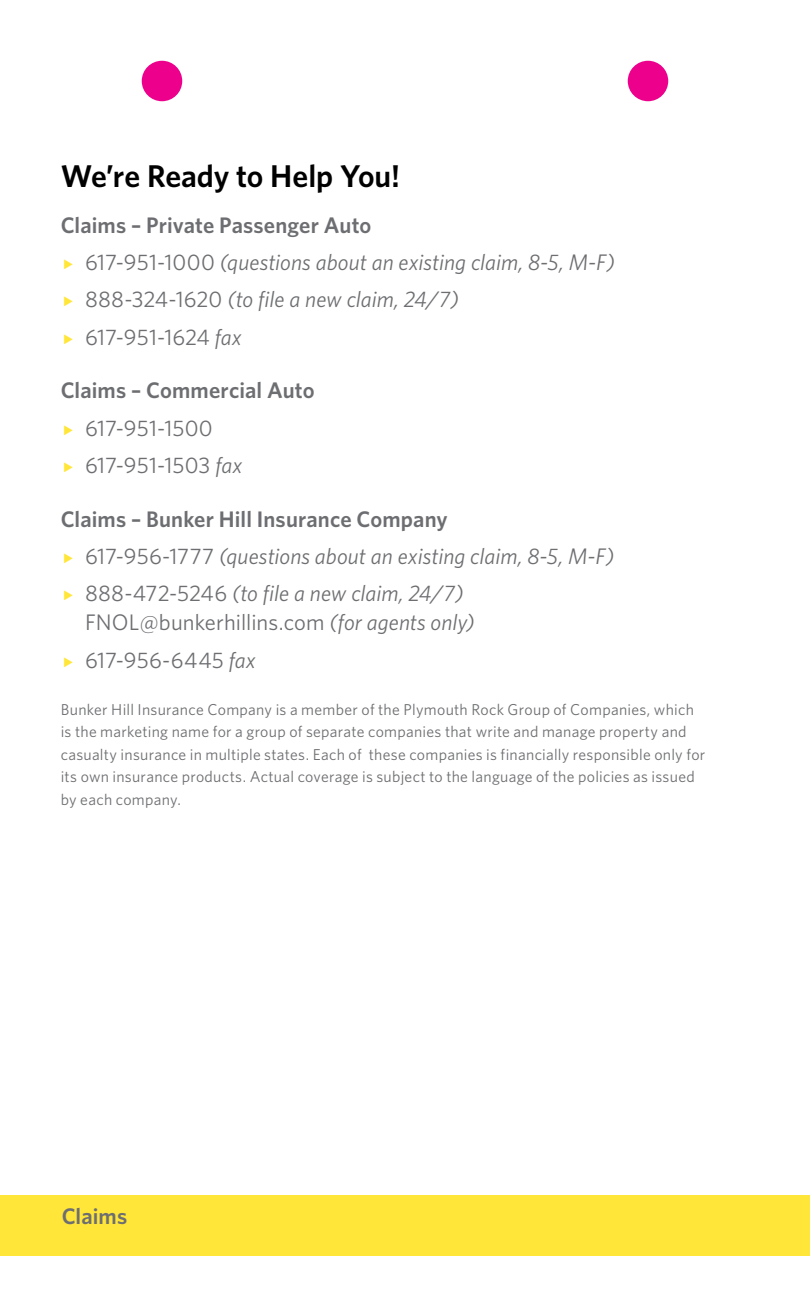
<style>
.page{position:relative;width:810px;height:1296px;background:#fff}
.page>*{position:absolute;margin:0;border:0;box-sizing:border-box;transform-origin:0 0}
.t1{font:600 31.5px "Whitney";color:#000}
.t2{font:italic 22.5px/37.4px "Whitney";color:#6d6e71}
.t3{font:22.5px/37.4px "Whitney";letter-spacing:.005em;color:#6d6e71}
.t4{font:600 22.5px "Whitney";letter-spacing:.005em;color:#6d6e71}
.t5{font:15.75px/22.5px "Whitney";letter-spacing:.02em;color:#6d6e71}
.s1{font-weight:600;font-style:normal}
.s2{font-style:normal}
.s3{font-style:italic}
</style>
<div class="page">
<div style="left:142px;top:61px;width:40px;height:40px;background:#ec008c;border-radius:50%"></div>
<div style="left:628px;top:61px;width:40px;height:40px;background:#ec008c;border-radius:50%"></div>
<div style="left:0;top:1195px;width:810px;height:61px;background:#ffe639"></div>
<h1 class="t1" style="left:61px;top:157px;width:341px">We’re Ready to Help You!</h1>
<h2 class="t2" style="left:85px;top:206px;width:532px;text-indent:-24px"><span class="s1">Claims – Private Passenger Auto<br></span><span class="s2">617-951-1000</span> (questions about an existing claim, 8-5, M-F)<br><span class="s2">888-324-1620</span> (to file a new claim, 24/7)<br><span class="s2">617-951-1624</span> fax</h2>
<h2 class="t4" style="left:61px;top:377px;width:255px">Claims – Commercial Auto</h2>
<h2 class="t3" style="left:85px;top:409px;width:159px">617-951-1500<br>617-951-1503 <span class="s3">fax</span></h2>
<h2 class="t2" style="left:85px;top:500px;width:531px;text-indent:-24px"><span class="s1">Claims – Bunker Hill Insurance Company<br></span><span class="s2">617-956-1777</span> (questions about an existing claim, 8-5, M-F)<br><span class="s2">888-472-5246</span> (to file a new claim, 24/7)</h2>
<h2 class="t3" style="left:85px;top:603px;width:391px">FNOL@bunkerhillins.com <span class="s3">(for agents only)<br></span>617-956-6445 <span class="s3">fax</span></h2>
<p class="t5" style="left:61px;top:698px;width:646px">Bunker Hill Insurance Company is a member of the Plymouth Rock Group of Companies, which is the marketing name for a group of separate companies that write and manage property and casualty insurance in multiple states. Each of these companies is financially responsible only for its own insurance products. Actual coverage is subject to the language of the policies as issued by each company.</p>
<h2 class="t4" style="left:62px;top:1203px;width:67px">Claims</h2>
</div>
